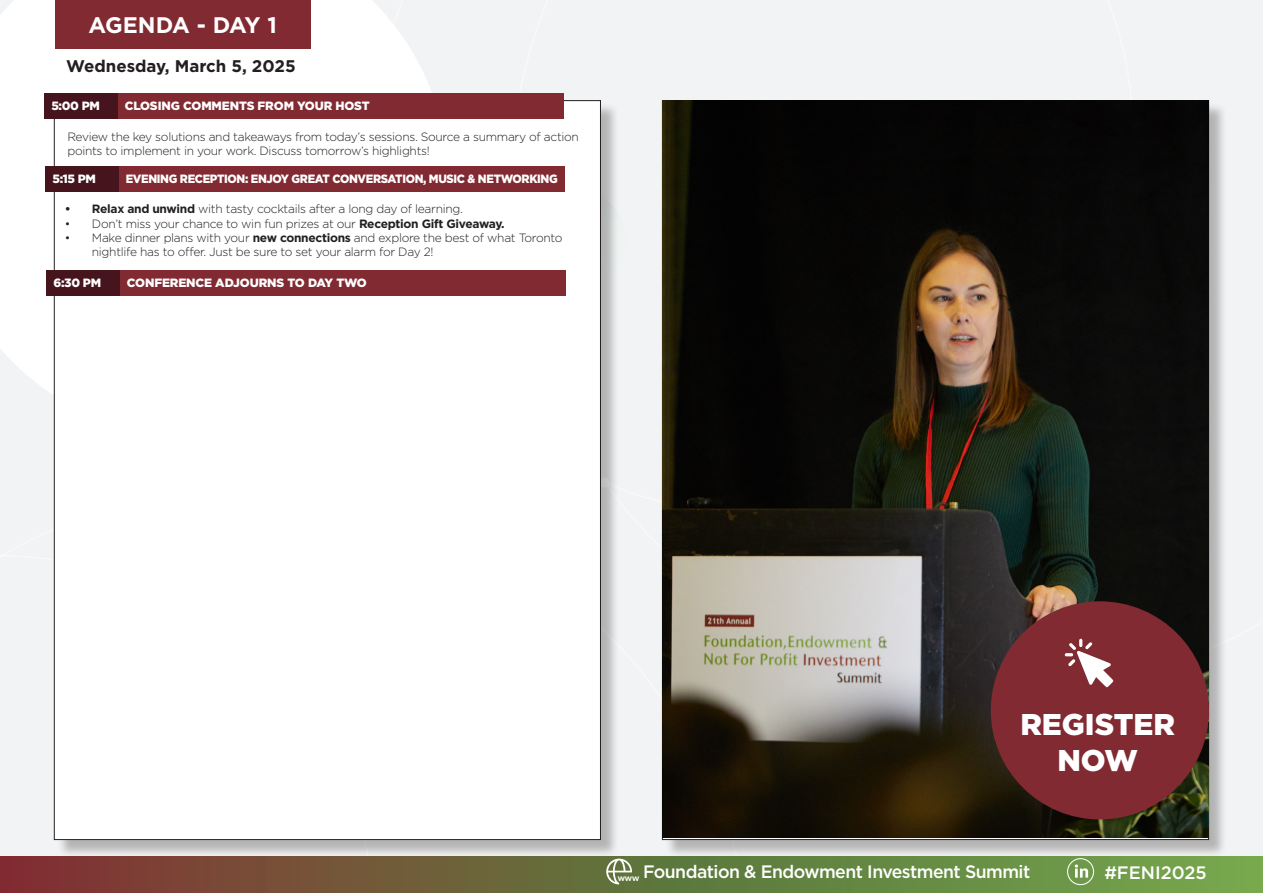
<style>
.page{position:relative;width:1263px;height:893px;background:#fff}
.page>*{position:absolute;margin:0;border:0;box-sizing:border-box;transform-origin:0 0}
.t1{font:900 30px/36px "Gotham";color:#fff;text-align:center}
.t2{font:700 22.5px "Gotham";letter-spacing:-.045em;color:#fff}
.t3{font:500 18px "Gotham";letter-spacing:-.03em;color:#fff}
.t4{font:500 18px "Gotham";color:#fff}
.t5{font:700 16.8px "Gotham";color:#231f20}
.Paragraph{font:300 12px/14.4px "Gotham";letter-spacing:-.025em;color:#231f20}
.Time{font:900 12px "Gotham";letter-spacing:-.03em;color:#fff;scale:.94 1}
.Time-2{font:900 12px "Gotham";letter-spacing:-.01em;color:#fff}
.Time-3{font:900 12px "Gotham";letter-spacing:-.03em;color:#fff}
.s1{font-weight:700}
</style>
<div class="page">
<svg style="left:0;top:0;width:376px;height:437px"></svg>
<div style="left:1134px;top:0;width:129px;height:691px;background:#f2f3f4"></div>
<div style="left:376px;top:0;width:758px;height:487px;background:#f2f3f4"></div>
<div style="left:0;top:487px;width:664px;height:369px;background:#f2f3f4"></div>
<div style="left:0;top:555px;width:56px;height:301px;background:#f2f3f4"></div>
<svg style="left:619px;top:190px;width:7px;height:101px"></svg>
<div style="left:56px;top:102px;width:563px;height:756px;background:#231f20;opacity:.3"></div>
<div style="left:54px;top:101px;width:546px;height:738px;background:#fff"></div>
<div style="left:664px;top:102px;width:563px;height:756px;background:#231f20;opacity:.3"></div>
<div style="left:55px;top:0;width:256px;height:49px;background:#812a32"></div>
<svg style="left:0;top:856px;width:1263px;height:37px;background:#6e6f3e"></svg>
<svg style="left:606px;top:859px;width:26px;height:25px"></svg>
<div style="left:1067px;top:858px;width:27px;height:27px;border:1px solid #fff;border-radius:50%"></div>
<svg style="left:1075px;top:864px;width:13px;height:14px"></svg>
<div style="left:45px;top:94px;width:78px;height:25px;background:#46141c"></div>
<div style="left:46px;top:167px;width:78px;height:25px;background:#46141c"></div>
<div style="left:47px;top:271px;width:78px;height:25px;background:#46141c"></div>
<div style="left:118px;top:94px;width:445px;height:25px;background:#812a32"></div>
<div style="left:119px;top:167px;width:446px;height:25px;background:#812a32"></div>
<div style="left:120px;top:271px;width:446px;height:25px;background:#812a32"></div>
<img style="left:662px;top:100px;width:546px;height:738px">
<div style="left:991px;top:601px;width:218px;height:218px;background:#812a32;border-radius:50%"></div>
<svg style="left:1065px;top:639px;width:48px;height:48px"></svg>
<p class="t2" style="left:89px;top:11px;width:190px">AGENDA - DAY 1</p>
<p class="t5" style="left:66px;top:55px;width:231px">Wednesday, March 5, 2025</p>
<p class="Time-3" style="left:51px;top:98px;width:50px">5:00 PM</p>
<p class="Time-2" style="left:125px;top:98px;width:246px">CLOSING COMMENTS FROM YOUR HOST</p>
<p class="Paragraph" style="left:67px;top:129px;width:513px">Review the key solutions and takeaways from today’s sessions. Source a summary of action points to implement in your work. Discuss tomorrow’s highlights!</p>
<p class="Time-3" style="left:52px;top:171px;width:45px">5:15 PM</p>
<p class="Time" style="left:126px;top:171px;width:461px">EVENING RECEPTION: ENJOY GREAT CONVERSATION, MUSIC &amp; NETWORKING</p>
<p class="Paragraph" style="left:65px;top:201px;width:399px"><span class="s1">• Relax and unwind</span> with tasty cocktails after a long day of learning.</p>
<p class="Paragraph" style="left:65px;top:216px;width:441px">• Don’t miss your chance to win fun prizes at our <span class="s1">Reception Gift Giveaway.</span></p>
<p class="Paragraph" style="left:92px;top:230px;width:472px;text-indent:-27px">• Make dinner plans with your <span class="s1">new connections</span> and explore the best of what Toronto nightlife has to offer. Just be sure to set your alarm for Day 2!</p>
<p class="Time-3" style="left:53px;top:274px;width:49px">6:30 PM</p>
<p class="Time-2" style="left:127px;top:274px;width:242px">CONFERENCE ADJOURNS TO DAY TWO</p>
<p class="t1" style="left:1020px;top:706px;width:156px">REGISTER<br>NOW</p>
<p class="t3" style="left:618px;top:860px;width:414px"><sub>www</sub> Foundation &amp; Endowment Investment Summit</p>
<p class="t4" style="left:1104px;top:861px;width:104px">#FENI2025</p>
</div>
